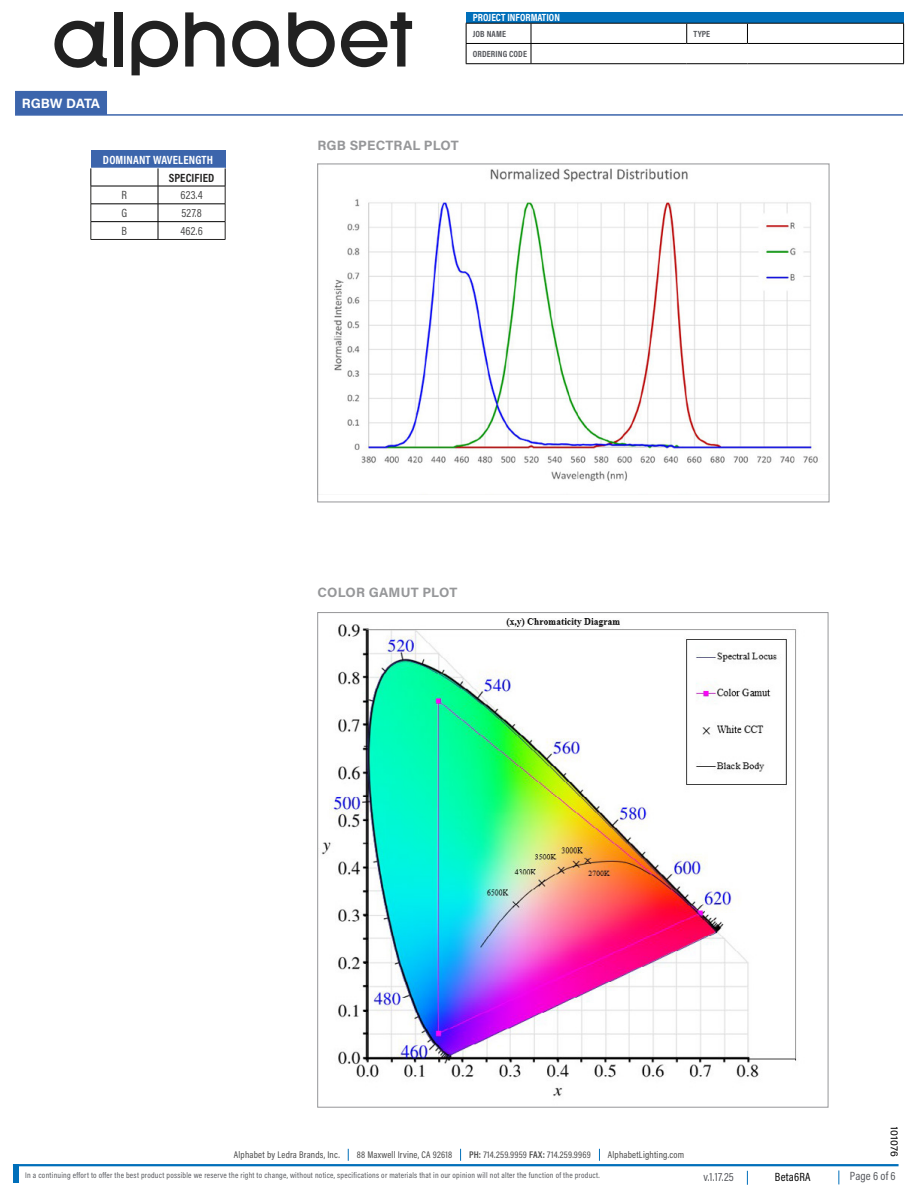
<style>
.page{position:relative;width:918px;height:1188px;background:#fff}
.page>*{position:absolute;margin:0;border:0;box-sizing:border-box;transform-origin:0 0}
.t1{font:700 13.5px "Acumin Pro";letter-spacing:.015em;color:#969799}
.Rev_Header_with_rule_below_adjustable_wi{font:700 13.5px "Acumin Pro";letter-spacing:-.005em;color:#fff}
.Cone_page_Table_Head_Rev_Acumin_8_9_6{font:700 12px "Acumin Pro Cond";letter-spacing:.015em;color:#fff}
.Blue_Table_Dody_Info_Acumin_8_8_4_reg{font:12px "Acumin Pro Cond";letter-spacing:.02em;color:#484848}
.t2{font:12px "Acumin Pro Cond";letter-spacing:.015em;color:#54565b}
.Blue_Table_Head_Rev_Acumin_8_9_6{font:700 12px "Acumin Pro Cond";letter-spacing:.01em;color:#252423}
.t3{font:12px "Acumin Pro Cond";letter-spacing:.02em;color:#000}
.t4{font:700 10.5px "Acumin Pro Cond";color:#fff}
.t5{font:10.5px "Acumin Pro";color:#000}
.t6{font:9.75px "Acumin Pro Cond";letter-spacing:.02em;color:#484848}
.t7{font:9.75px "Acumin Pro Cond";letter-spacing:.015em;color:#58595b}
.t8{font:700 9px "Acumin Pro Cond";letter-spacing:.015em;color:#54565b}
.t9{font:700 9px "Acumin Pro Cond";letter-spacing:.015em;color:#58595b}
.t10{font:8.25px "Acumin Pro Cond";letter-spacing:.03em;color:#54565b}
.s1{font-weight:600}
.s2{font-weight:700}
</style>
<div class="page">
<svg style="left:348px;top:1149px;width:1px;height:12px"></svg>
<svg style="left:460px;top:1149px;width:1px;height:12px"></svg>
<svg style="left:599px;top:1149px;width:1px;height:12px"></svg>
<div style="left:466px;top:12px;width:438px;height:11px;background:#006fba"></div>
<hr style="left:466px;top:43px;width:65px;height:1px;background:#000">
<svg style="left:531px;top:24px;width:1px;height:39px"></svg>
<hr style="left:531px;top:43px;width:156px;height:1px;background:#000">
<hr style="left:687px;top:43px;width:60px;height:1px;background:#000">
<hr style="left:747px;top:43px;width:157px;height:1px;background:#000">
<svg style="left:686px;top:24px;width:1px;height:19px"></svg>
<svg style="left:747px;top:24px;width:1px;height:19px"></svg>
<hr style="left:466px;top:23px;width:65px;height:1px;background:#000">
<hr style="left:531px;top:23px;width:156px;height:1px;background:#000">
<hr style="left:687px;top:23px;width:60px;height:1px;background:#000">
<hr style="left:747px;top:23px;width:157px;height:1px;background:#000">
<svg style="left:903px;top:24px;width:1px;height:39px"></svg>
<svg style="left:466px;top:24px;width:1px;height:39px"></svg>
<hr style="left:466px;top:63px;width:65px;height:1px;background:#000">
<hr style="left:531px;top:63px;width:156px;height:1px;background:#000">
<hr style="left:687px;top:63px;width:60px;height:1px;background:#000">
<hr style="left:747px;top:63px;width:157px;height:1px;background:#000">
<svg style="left:54px;top:21px;width:53px;height:47px"></svg>
<div style="left:114px;top:12px;width:8px;height:55px;background:#212121"></div>
<svg style="left:132px;top:21px;width:46px;height:54px"></svg>
<svg style="left:185px;top:12px;width:40px;height:55px"></svg>
<svg style="left:341px;top:12px;width:71px;height:55px"></svg>
<svg style="left:288px;top:12px;width:47px;height:55px"></svg>
<svg style="left:232px;top:21px;width:47px;height:46px"></svg>
<hr style="left:13px;top:1164px;width:886px;height:2px;background:#006fba">
<div style="left:13px;top:1164px;width:6px;height:19px;background:#006fba"></div>
<svg style="left:838px;top:1171px;width:1px;height:13px"></svg>
<svg style="left:747px;top:1171px;width:1px;height:14px"></svg>
<div style="left:15px;top:91px;width:92px;height:24px;background:#3c65ac"></div>
<hr style="left:15px;top:114px;width:888px;height:2px;background:#3c65ac">
<img style="left:333px;top:168px;width:485px;height:314px">
<img style="left:321px;top:618px;width:476px;height:478px">
<div style="left:91px;top:150px;width:134px;height:18px;background:#3c65ac"></div>
<hr style="left:91px;top:239px;width:67px;height:1px;background:#252423">
<hr style="left:158px;top:239px;width:67px;height:1px;background:#252423">
<hr style="left:91px;top:221px;width:67px;height:1px;background:#000">
<hr style="left:158px;top:221px;width:67px;height:1px;background:#000">
<hr style="left:91px;top:204px;width:67px;height:1px;background:#000">
<hr style="left:158px;top:204px;width:67px;height:1px;background:#000">
<svg style="left:91px;top:168px;width:1px;height:71px"></svg>
<svg style="left:158px;top:168px;width:1px;height:71px"></svg>
<svg style="left:225px;top:168px;width:1px;height:71px"></svg>
<hr style="left:91px;top:186px;width:67px;height:1px;background:#000">
<hr style="left:158px;top:186px;width:67px;height:1px;background:#000">
<p class="Rev_Header_with_rule_below_adjustable_wi" style="left:31px;top:94px;width:71px">GBW DATA</p>
<h1 class="Rev_Header_with_rule_below_adjustable_wi" style="left:23px;top:94px;width:81px">RGBW DATA</h1>
<p class="Cone_page_Table_Head_Rev_Acumin_8_9_6" style="left:103px;top:152px;width:112px">DOMINANT WAVELENGTH</p>
<p class="Blue_Table_Head_Rev_Acumin_8_9_6" style="left:169px;top:169px;width:47px">SPECIFIED</p>
<p class="Blue_Table_Dody_Info_Acumin_8_8_4_reg" style="left:122px;top:187px;width:7px">R</p>
<p class="Blue_Table_Dody_Info_Acumin_8_8_4_reg" style="left:181px;top:187px;width:24px">623.4</p>
<p class="Blue_Table_Dody_Info_Acumin_8_8_4_reg" style="left:122px;top:205px;width:7px">G</p>
<p class="Blue_Table_Dody_Info_Acumin_8_8_4_reg" style="left:181px;top:205px;width:22px">527.8</p>
<p class="Blue_Table_Dody_Info_Acumin_8_8_4_reg" style="left:122px;top:223px;width:7px">B</p>
<p class="Blue_Table_Dody_Info_Acumin_8_8_4_reg" style="left:180px;top:223px;width:24px">462.6</p>
<p class="t4" style="left:473px;top:11px;width:89px">PROJECT INFORMATION</p>
<p class="t8" style="left:473px;top:28px;width:35px">JOB NAME</p>
<p class="t8" style="left:693px;top:28px;width:18px">TYPE</p>
<p class="t8" style="left:473px;top:48px;width:56px">ORDERING CODE</p>
<p class="t9" style="left:474px;top:44px;width:35px">JOB NAME</p>
<h1 class="t1" style="left:317px;top:135px;width:143px">RGB SPECTRAL PLOT</h1>
<h1 class="t1" style="left:317px;top:582px;width:141px">COLOR GAMUT PLOT</h1>
<p class="t6" style="left:234px;top:1148px;width:107px">Alphabet by Ledra Brands, Inc.</p>
<p class="t6" style="left:357px;top:1148px;width:97px">88 Maxwell Irvine, CA 92618</p>
<p class="t6" style="left:469px;top:1149px;width:123px"><span class="s1">PH:</span> 714.259.9959 <span class="s1">FAX:</span> 714.259.9969</p>
<p class="t6" style="left:608px;top:1148px;width:78px">AlphabetLighting.com</p>
<p class="t5" style="left:902px;top:1126px;width:32px;rotate:90deg">101076</p>
<p class="t7" style="left:244px;top:1165px;width:105px">Alphabet by Ledra Brands, Inc.</p>
<p class="t7" style="left:362px;top:1165px;width:95px">88 Maxwell Irvine, CA 92618</p>
<p class="t7" style="left:469px;top:1165px;width:122px"><span class="s2">PH:</span> 714.259.9959 <span class="s2">FAX:</span> 714.259.9969</p>
<p class="t10" style="left:25px;top:1170px;width:576px">In a continuing effort to offer the best product possible we reserve the right to change, without notice, specifications or materials that in our opinion will not alter the function of the product.</p>
<h2 class="t2" style="left:703px;top:1169px;width:32px">v.1.17.25</h2>
<h2 class="t2" style="left:850px;top:1169px;width:47px">Page 6 of 6</h2>
<h2 class="t3" style="left:775px;top:1169px;width:37px">Beta6RA</h2>
</div>
